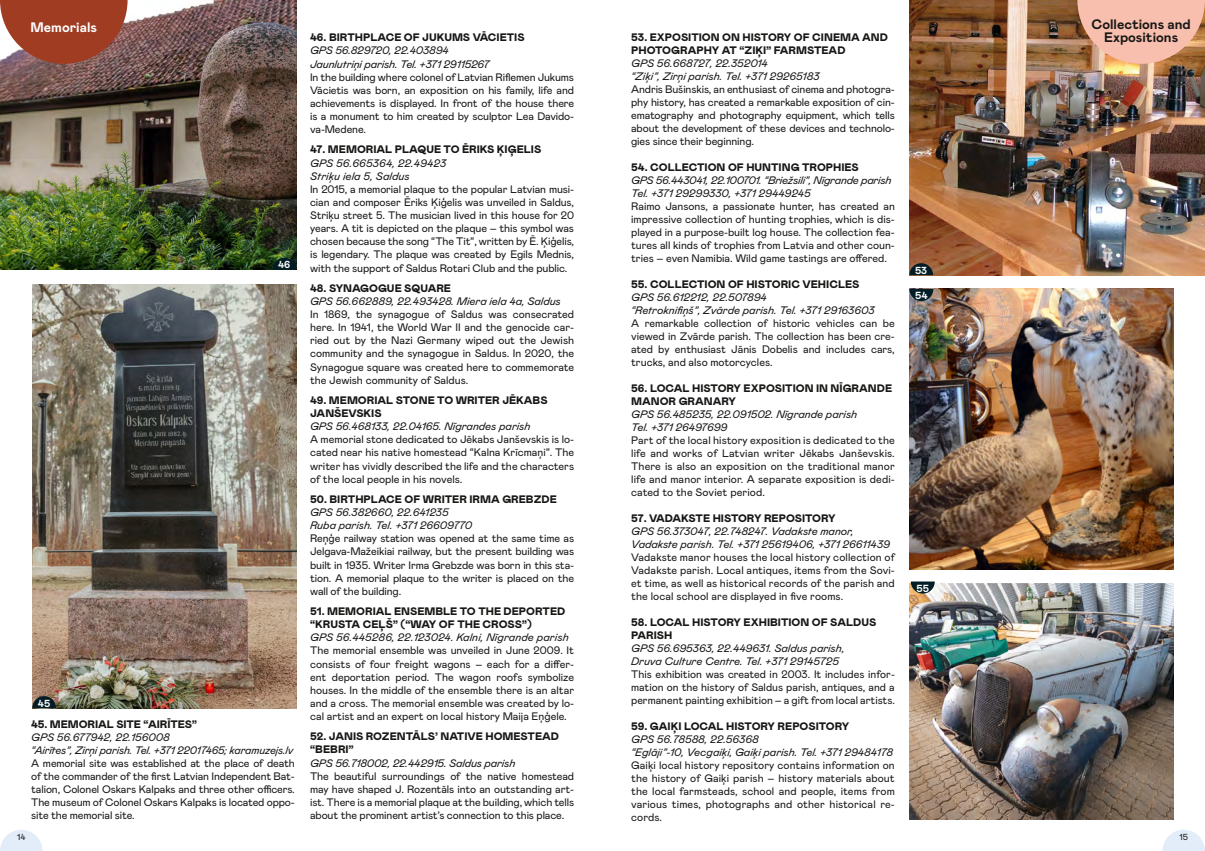
<style>
.page{position:relative;width:1205px;height:851px;background:#fff}
.page>*{position:absolute;margin:0;border:0;box-sizing:border-box;transform-origin:0 0}
.t1{font:700 13.75px/13.8px "Mabry Pro";color:#181716;text-align:center}
.t2{font:700 13.75px "Mabry Pro";color:#fff}
.t3{font:10.88px/13.1px "Mabry Pro";letter-spacing:-.005em;color:#181716;text-align:justify}
.t4{font:italic 10.88px/13px "Mabry Pro";color:#181716}
.t5{font:900 10.88px/13.1px "Mabry Pro";color:#181716}
.t6{font:italic 10.88px/13px "Mabry Pro";letter-spacing:-.02em;color:#181716}
.t7{font:700 10.25px "Mabry Pro";color:#fff}
.t8{font:700 10.12px "Mabry Pro";color:#fff}
.t9{font:8.75px "Mabry Pro";color:#181716}
</style>
<div class="page">
<svg style="left:0;top:830px;width:43px;height:20px"></svg>
<svg style="left:1162px;top:830px;width:43px;height:20px"></svg>
<img style="left:909px;top:583px;width:264px;height:236px">
<img style="left:32px;top:284px;width:264px;height:424px">
<img style="left:0;top:0;width:296px;height:270px">
<img style="left:909px;top:289px;width:265px;height:280px">
<img style="left:909px;top:0;width:296px;height:275px">
<svg style="left:0;top:0;width:128px;height:64px;background:#a14e3a"></svg>
<svg style="left:911px;top:581px;width:24px;height:12px"></svg>
<svg style="left:909px;top:289px;width:24px;height:12px"></svg>
<svg style="left:909px;top:263px;width:24px;height:12px"></svg>
<svg style="left:1077px;top:0;width:128px;height:64px;background:#e7af97"></svg>
<svg style="left:272px;top:258px;width:24px;height:12px"></svg>
<svg style="left:32px;top:696px;width:24px;height:12px"></svg>
<p class="t2" style="left:31px;top:17px;width:68px">Memorials</p>
<p class="t8" style="left:38px;top:695px;width:14px">45</p>
<p class="t8" style="left:278px;top:257px;width:14px">46</p>
<p class="t5" style="left:31px;top:717px;width:167px">45. MEMORIAL SITE “AIRĪTES”</p>
<p class="t4" style="left:31px;top:730px;width:264px">GPS 56.677942, 22.156008<br>“Airītes”, Zirņi parish. Tel. +371 22017465; karamuzejs.lv</p>
<p class="t3" style="left:31px;top:756px;width:265px">A memorial site was established at the place of death of the commander of the first Latvian Independent Bat&shy;talion, Colonel Oskars Kalpaks and three other officers.<br>The museum of Colonel Oskars Kalpaks is located oppo&shy;site the memorial site.</p>
<p class="t5" style="left:310px;top:31px;width:216px">46. BIRTHPLACE OF JUKUMS VĀCIETIS</p>
<p class="t4" style="left:310px;top:44px;width:181px">GPS 56.829720, 22.403894<br>Jaunlutriņi parish. Tel. +371 29115267</p>
<p class="t3" style="left:310px;top:70px;width:266px">In the building where colonel of Latvian Riflemen Jukums Vācietis was born, an exposition on his family, life and achievements is displayed. In front of the house there is a monument to him created by sculptor Lea Davido&shy;va-Medene.</p>
<p class="t5" style="left:310px;top:143px;width:233px">47. MEMORIAL PLAQUE TO ĒRIKS ĶIĢELIS</p>
<p class="t4" style="left:310px;top:156px;width:138px">GPS 56.665364, 22.49423<br>Striķu iela 5, Saldus</p>
<p class="t3" style="left:310px;top:182px;width:266px">In 2015, a memorial plaque to the popular Latvian musi&shy;cian and composer Ēriks Ķiģelis was unveiled in Saldus, Striķu street 5. The musician lived in this house for 20 years. A tit is depicted on the plaque – this symbol was chosen because the song “The Tit”, written by Ē. Ķiģelis, is legendary. The plaque was created by Egils Mednis, with the support of Saldus Rotari Club and the public.</p>
<p class="t5" style="left:310px;top:281px;width:142px">48. SYNAGOGUE SQUARE</p>
<p class="t4" style="left:310px;top:294px;width:252px">GPS 56.662889, 22.493428. Miera iela 4a, Saldus</p>
<p class="t3" style="left:310px;top:307px;width:266px">In 1869, the synagogue of Saldus was consecrated here. In 1941, the World War II and the genocide car&shy;ried out by the Nazi Germany wiped out the Jewish community and the synagogue in Saldus. In 2020, the Synagogue square was created here to commemorate the Jewish community of Saldus.</p>
<p class="t5" style="left:310px;top:393px;width:239px">49. MEMORIAL STONE TO WRITER JĒKABS<br>JANŠEVSKIS</p>
<p class="t4" style="left:310px;top:419px;width:222px">GPS 56.468133, 22.04165. Nīgrandes parish</p>
<p class="t3" style="left:310px;top:432px;width:265px">A memorial stone dedicated to Jēkabs Janševskis is lo&shy;cated near his native homestead “Kalna Krīcmaņi”. The writer has vividly described the life and the characters of the local people in his novels.</p>
<p class="t5" style="left:310px;top:492px;width:248px">50. BIRTHPLACE OF WRITER IRMA GREBZDE</p>
<p class="t4" style="left:310px;top:505px;width:164px">GPS 56.382660, 22.641235<br>Ruba parish. Tel. +371 26609770</p>
<p class="t3" style="left:310px;top:531px;width:265px">Reņģe railway station was opened at the same time as Jelgava-Mažeikiai railway, but the present building was built in 1935. Writer Irma Grebzde was born in this sta&shy;tion. A memorial plaque to the writer is placed on the wall of the building.</p>
<p class="t5" style="left:310px;top:604px;width:257px">51. MEMORIAL ENSEMBLE TO THE DEPORTED “KRUSTA CEĻŠ” (“WAY OF THE CROSS”)</p>
<p class="t4" style="left:310px;top:630px;width:260px">GPS 56.445286, 22.123024. Kalni, Nīgrande parish</p>
<p class="t3" style="left:310px;top:643px;width:265px">The memorial ensemble was unveiled in June 2009. It consists of four freight wagons – each for a differ&shy;ent deportation period. The wagon roofs symbolize houses. In the middle of the ensemble there is an altar and a cross. The memorial ensemble was created by lo&shy;cal artist and an expert on local history Maija Eņģele.</p>
<p class="t5" style="left:310px;top:729px;width:250px">52. JANIS ROZENTĀLS’ NATIVE HOMESTEAD “BEBRI”</p>
<p class="t4" style="left:310px;top:755px;width:207px">GPS 56.718002, 22.442915. Saldus parish</p>
<p class="t3" style="left:310px;top:768px;width:266px">The beautiful surroundings of the native homestead may have shaped J. Rozentāls into an outstanding art&shy;ist. There is a memorial plaque at the building, which tells about the prominent artist’s connection to this place.</p>
<p class="t5" style="left:631px;top:30px;width:258px">53. EXPOSITION ON HISTORY OF CINEMA AND<br>PHOTOGRAPHY AT “ZIĶI” FARMSTEAD</p>
<p class="t4" style="left:631px;top:56px;width:190px">GPS 56.668727, 22.352014<br>“Ziķi”, Zirņi parish. Tel. +371 29265183</p>
<p class="t3" style="left:631px;top:82px;width:265px">Andris Bušinskis, an enthusiast of cinema and photogra&shy;phy history, has created a remarkable exposition of cin&shy;ematography and photography equipment, which tells about the development of these devices and technolo&shy;gies since their beginning.</p>
<p class="t5" style="left:631px;top:160px;width:229px">54. COLLECTION OF HUNTING TROPHIES</p>
<p class="t6" style="left:631px;top:173px;width:262px">GPS 56.443041, 22.100701. “Briežsili”, Nīgrande parish<br>Tel. +371 29299330, +371 29449245</p>
<p class="t3" style="left:631px;top:199px;width:265px">Raimo Jansons, a passionate hunter, has created an impressive collection of hunting trophies, which is dis&shy;played in a purpose-built log house. The collection fea&shy;tures all kinds of trophies from Latvia and other coun&shy;tries – even Namibia. Wild game tastings are offered.</p>
<p class="t5" style="left:631px;top:277px;width:230px">55. COLLECTION OF HISTORIC VEHICLES</p>
<p class="t4" style="left:631px;top:290px;width:245px">GPS 56.612212, 22.507894<br>“Retroknifiņš”, Zvārde parish. Tel. +371 29163603</p>
<p class="t3" style="left:631px;top:316px;width:265px">A remarkable collection of historic vehicles can be viewed in Zvārde parish. The collection has been cre&shy;ated by enthusiast Jānis Dobelis and includes cars, trucks, and also motorcycles.</p>
<p class="t5" style="left:631px;top:381px;width:262px">56. LOCAL HISTORY EXPOSITION IN NĪGRANDE<br>MANOR GRANARY</p>
<p class="t4" style="left:631px;top:407px;width:228px">GPS 56.485235, 22.091502. Nīgrande parish<br>Tel. +371 26497699</p>
<p class="t3" style="left:631px;top:433px;width:265px">Part of the local history exposition is dedicated to the life and works of Latvian writer Jēkabs Janševskis.<br>There is also an exposition on the traditional manor life and manor interior. A separate exposition is dedi&shy;cated to the Soviet period.</p>
<p class="t5" style="left:631px;top:511px;width:206px">57. VADAKSTE HISTORY REPOSITORY</p>
<p class="t4" style="left:631px;top:524px;width:260px">GPS 56.373047, 22.748247. Vadakste manor,<br>Vadakste parish. Tel. +371 25619406, +371 26611439</p>
<p class="t3" style="left:631px;top:550px;width:265px">Vadakste manor houses the local history collection of Vadakste parish. Local antiques, items from the Sovi&shy;et time, as well as historical records of the parish and the local school are displayed in five rooms.</p>
<p class="t5" style="left:631px;top:615px;width:247px">58. LOCAL HISTORY EXHIBITION OF SALDUS<br>PARISH</p>
<p class="t4" style="left:631px;top:641px;width:215px">GPS 56.695363, 22.449631. Saldus parish,<br>Druva Culture Centre. Tel. +371 29145725</p>
<p class="t3" style="left:631px;top:667px;width:265px">This exhibition was created in 2003. It includes infor&shy;mation on the history of Saldus parish, antiques, and a permanent painting exhibition – a gift from local artists.</p>
<p class="t5" style="left:631px;top:719px;width:220px">59. GAIĶI LOCAL HISTORY REPOSITORY</p>
<p class="t4" style="left:631px;top:731px;width:263px">GPS 56.78588, 22.56368<br>“Eglāji”-10, Vecgaiķi, Gaiķi parish. Tel. +371 29484178</p>
<p class="t3" style="left:631px;top:757px;width:265px">Gaiķi local history repository contains information on the history of Gaiķi parish – history materials about the local farmsteads, school and people, items from various times, photographs and other historical re&shy;cords.</p>
<p class="t8" style="left:915px;top:263px;width:14px">53</p>
<p class="t7" style="left:915px;top:288px;width:14px">54</p>
<p class="t7" style="left:916px;top:580px;width:14px">55</p>
<p class="t1" style="left:1091px;top:16px;width:101px">Collections and<br>Expositions</p>
<p class="t9" style="left:17px;top:831px;width:10px">14</p>
<p class="t9" style="left:1179px;top:831px;width:10px">15</p>
</div>
